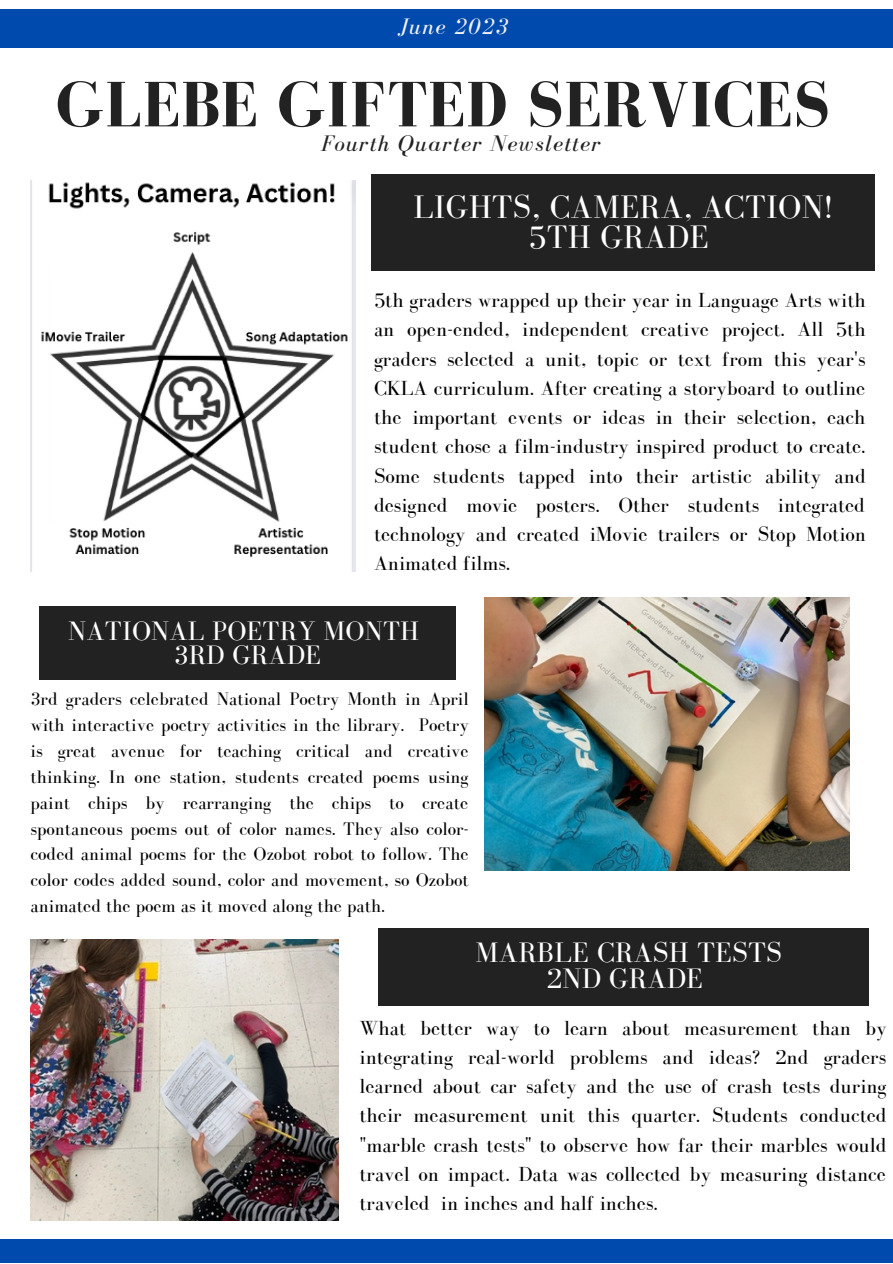
<style>
.page{position:relative;width:893px;height:1264px;background:#fff}
.page>*{position:absolute;margin:0;border:0;box-sizing:border-box;transform-origin:0 0}
.t1{font:700 65.85px "Bodoni FLF";letter-spacing:.01em;color:#222}
.t2{font:33.45px "Bodoni FLF";letter-spacing:.01em;color:#fff}
.t3{font:28.95px "Bodoni FLF";letter-spacing:.01em;color:#fff}
.t4{font:27.45px "Bodoni FLF";letter-spacing:.01em;color:#fff}
.t5{font:italic 23.1px "Bodoni FLF";letter-spacing:.06em;color:#222}
.t6{font:italic 23.1px "Bodoni FLF";letter-spacing:.06em;color:#eff1f4}
.t7{font:21px/29.2px "Bodoni FLF";color:#000;text-align:justify}
.t8{font:18.75px/25.8px "Bodoni FLF";color:#000;text-align:justify}
</style>
<div class="page">
<div style="left:0;top:1239px;width:892px;height:23px;background:#004aad"></div>
<div style="left:0;top:9px;width:892px;height:38px;background:#004aad"></div>
<img style="left:31px;top:180px;width:324px;height:391px">
<img style="left:31px;top:939px;width:308px;height:281px">
<div style="left:371px;top:174px;width:504px;height:97px;background:#222"></div>
<div style="left:39px;top:606px;width:417px;height:73px;background:#222"></div>
<div style="left:378px;top:928px;width:490px;height:77px;background:#222"></div>
<img style="left:485px;top:597px;width:364px;height:273px">
<p class="t6" style="left:398px;top:14px;width:111px">June 2023</p>
<p class="t1" style="left:56px;top:69px;width:775px">GLEBE GIFTED SERVICES</p>
<p class="t5" style="left:321px;top:130px;width:281px">Fourth Quarter Newsletter</p>
<p class="t2" style="left:413px;top:189px;width:421px">LIGHTS, CAMERA, ACTION!</p>
<p class="t2" style="left:528px;top:219px;width:181px">5TH GRADE</p>
<p class="t7" style="left:374px;top:285px;width:493px">5th graders wrapped up their year in Language Arts with an open-ended, independent creative project. All 5th graders selected a unit, topic or text from this year's CKLA curriculum. After creating a storyboard to outline the important events or ideas in their selection, each student chose a film-industry inspired product to create.<br>Some students tapped into their artistic ability and designed movie posters. Other students integrated technology and created iMovie trailers or Stop Motion Animated films.</p>
<p class="t4" style="left:68px;top:615px;width:352px">NATIONAL POETRY MONTH</p>
<p class="t4" style="left:174px;top:640px;width:149px">3RD GRADE</p>
<p class="t8" style="left:31px;top:686px;width:440px">3rd graders celebrated National Poetry Month in April with interactive poetry activities in the library. Poetry is great avenue for teaching critical and creative thinking. In one station, students created poems using paint chips by rearranging the chips to create spontaneous poems out of color names. They also color&shy;coded animal poems for the Ozobot robot to follow. The color codes added sound, color and movement, so Ozobot animated the poem as it moved along the path.</p>
<p class="t3" style="left:475px;top:937px;width:308px">MARBLE CRASH TESTS</p>
<p class="t3" style="left:546px;top:962px;width:158px">2ND GRADE</p>
<p class="t7" style="left:359px;top:1013px;width:528px">What better way to learn about measurement than by integrating real-world problems and ideas? 2nd graders learned about car safety and the use of crash tests during their measurement unit this quarter. Students conducted "marble crash tests" to observe how far their marbles would travel on impact. Data was collected by measuring distance traveled in inches and half inches.</p>
</div>
